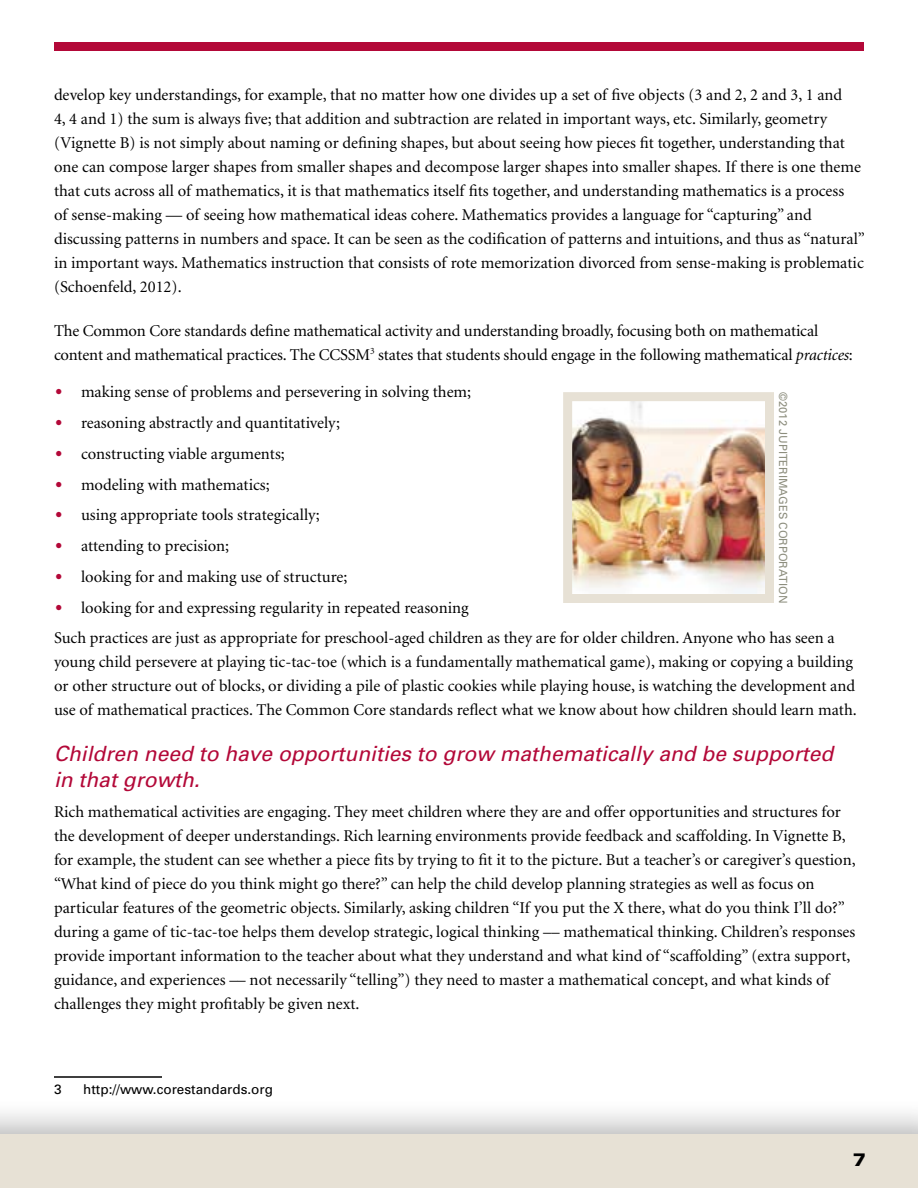
<style>
.page{position:relative;width:918px;height:1188px;background:#fff}
.page>*{position:absolute;margin:0;border:0;box-sizing:border-box;transform-origin:0 0}
.t1{font:italic 21px/25.5px "Univers";color:#b30838}
.t2{font:900 expanded 18px "Univers";color:#000}
.t3{font:16.5px/24px "Minion";color:#000}
.t4{font:13.5px "Univers";color:#000}
.t5{font:11.25px "Univers";color:#8d8e7e}
.s1{font-style:italic}
.s2{font-style:italic;font-size:25.5px;color:#b30838}
</style>
<div class="page">
<div style="left:0;top:1098px;width:918px;height:90px;background:#000;opacity:.3"></div>
<div style="left:0;top:1134px;width:918px;height:54px;background:#e7e1d5"></div>
<div style="left:54px;top:42px;width:810px;height:9px;background:#b30838"></div>
<hr style="left:54px;top:1076px;width:108px;height:2px;background:#000">
<img style="left:573px;top:402px;width:191px;height:191px">
<div style="left:563px;top:392px;width:211px;height:211px;border:9px solid #e7e1d5"></div>
<p class="t3" style="left:54px;top:83px;width:813px">develop key understandings, for example, that no matter how one divides up a set of five objects (3 and 2, 2 and 3, 1 and<br>4, 4 and 1) the sum is always five; that addition and subtraction are related in important ways, etc. Similarly, geometry (Vignette B) is not simply about naming or defining shapes, but about seeing how pieces fit together, understanding that one can compose larger shapes from smaller shapes and decompose larger shapes into smaller shapes<span class="s1">.</span> If there is one theme that cuts across all of mathematics, it is that mathematics itself fits together, and understanding mathematics is a process<br>of sense-making — of seeing how mathematical ideas cohere. Mathematics provides a language for “capturing” and discussing patterns in numbers and space. It can be seen as the codification of patterns and intuitions, and thus as “natural” in important ways. Mathematics instruction that consists of rote memorization divorced from sense-making is problematic (Schoenfeld, 2012).</p>
<p class="t3" style="left:54px;top:319px;width:800px">The Common Core standards define mathematical activity and understanding broadly, focusing both on mathematical content and mathematical practices. The CCSSM<sup>3</sup> states that students should engage in the following mathematical <span class="s1">practices</span>:</p>
<p class="t3" style="left:54px;top:381px;width:419px"><span class="s2">•</span> making sense of problems and persevering in solving them;</p>
<p class="t3" style="left:54px;top:412px;width:288px"><span class="s2">•</span> reasoning abstractly and quantitatively;</p>
<p class="t3" style="left:54px;top:442px;width:232px"><span class="s2">•</span> constructing viable arguments;</p>
<p class="t3" style="left:54px;top:473px;width:217px"><span class="s2">•</span> modeling with mathematics;</p>
<p class="t3" style="left:54px;top:504px;width:267px"><span class="s2">•</span> using appropriate tools strategically;</p>
<p class="t3" style="left:54px;top:535px;width:177px"><span class="s2">•</span> attending to precision;</p>
<p class="t3" style="left:54px;top:565px;width:295px"><span class="s2">•</span> looking for and making use of structure;</p>
<p class="t3" style="left:54px;top:593px;width:782px;line-height:30.8px"><span class="s2">•</span> looking for and expressing regularity in repeated reasoning<br>Such practices are just as appropriate for preschool-aged children as they are for older children. Anyone who has seen a</p>
<p class="t3" style="left:54px;top:651px;width:804px">young child persevere at playing tic-tac-toe (which is a fundamentally mathematical game), making or copying a building or other structure out of blocks, or dividing a pile of plastic cookies while playing house, is watching the development and use of mathematical practices. The Common Core standards reflect what we know about how children should learn math.</p>
<p class="t1" style="left:54px;top:741px;width:781px">Children need to have opportunities to grow mathematically and be supported in that growth.</p>
<p class="t3" style="left:54px;top:801px;width:803px">Rich mathematical activities are engaging. They meet children where they are and offer opportunities and structures for the development of deeper understandings. Rich learning environments provide feedback and scaffolding. In Vignette B, for example, the student can see whether a piece fits by trying to fit it to the picture. But a teacher’s or caregiver’s question, “What kind of piece do you think might go there?” can help the child develop planning strategies as well as focus on particular features of the geometric objects. Similarly, asking children “If you put the X there, what do you think I’ll do?” during a game of tic-tac-toe helps them develop strategic, logical thinking –– mathematical thinking. Children’s responses provide important information to the teacher about what they understand and what kind of “scaffolding” (extra support, guidance, and experiences –– not necessarily “telling”) they need to master a mathematical concept, and what kinds of challenges they might profitably be given next.</p>
<p class="t5" style="left:790px;top:392px;width:210px;rotate:90deg">©2012 Ju piterimages Corporation</p>
<p class="t4" style="left:54px;top:1081px;width:9px">3</p>
<p class="t4" style="left:83px;top:1081px;width:191px">http://www.corestandards.org</p>
<p class="t2" style="left:853px;top:1149px;width:15px">7</p>
</div>
